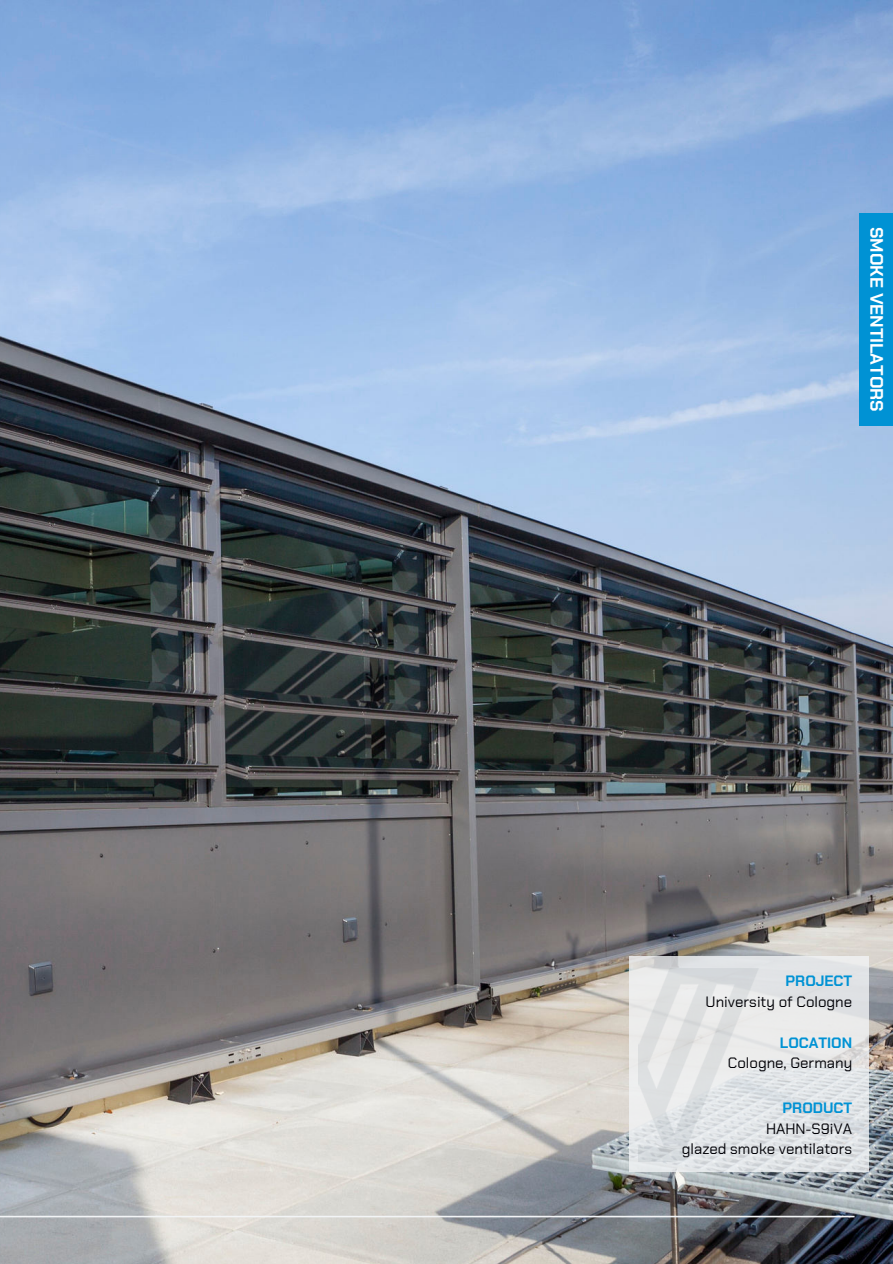
<style>
.page{position:relative;width:893px;height:1264px;background:#fff}
.page>*{position:absolute;margin:0;border:0;box-sizing:border-box;transform-origin:0 0}
.t1{font:700 18px "Chakra Petch";color:#fff}
.t2{font:15px/20.5px "Chakra Petch";color:#000005;text-align:right}
.t3{font:700 15px "Chakra Petch";color:#0092d4}
</style>
<div class="page">
<img style="left:0;top:0;width:892px;height:1263px">
<svg style="left:0;top:1215px;width:854px;height:2px"></svg>
<svg style="left:629px;top:956px;width:239px;height:215px;fill:#e3e5e8"></svg>
<img style="left:638px;top:927px;width:140px;height:234px">
<div style="left:859px;top:213px;width:33px;height:212px;background:#0092d4"></div>
<p class="t1" style="left:887px;top:227px;width:186px;rotate:90deg">SMOKE VENTILATORS</p>
<p class="t3" style="left:785px;top:972px;width:68px">PROJECT</p>
<p class="t2" style="left:705px;top:991px;width:148px">University of Cologne</p>
<p class="t3" style="left:779px;top:1033px;width:74px">LOCATION</p>
<p class="t2" style="left:728px;top:1052px;width:126px">Cologne, Germany</p>
<p class="t3" style="left:782px;top:1099px;width:71px">PRODUCT</p>
<p class="t2" style="left:681px;top:1118px;width:172px">HAHN-S9iVA<br>glazed smoke ventilators</p>
</div>
